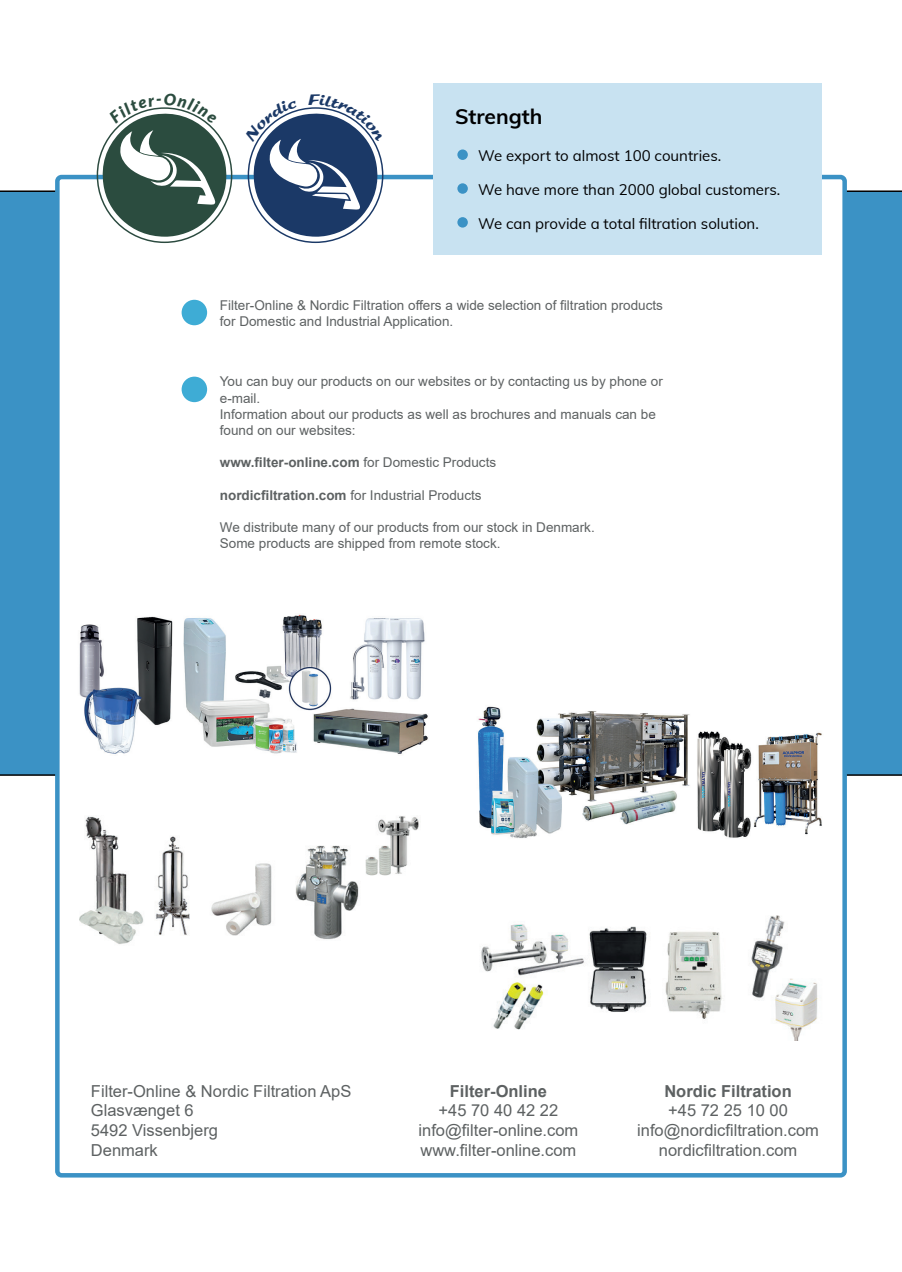
<style>
.page{position:relative;width:902px;height:1272px;background:#fff}
.page>*{position:absolute;margin:0;border:0;box-sizing:border-box;transform-origin:0 0}
.t1{font:700 21px "Muli";color:#000001}
.t2{font:16.5px/19.8px "Arial";color:#5d6162;text-align:center}
.t3{font:700 16.5px "Arial";color:#5d6162}
.t4{font:15px "Muli";color:#000001}
.t5{font:13.5px/16.2px "Arial";color:#5d6162}
.t6{font:700 13.5px "Arial";color:#5d6162}
.s1{font-weight:400}
.s2{font-weight:700}
</style>
<div class="page">
<div style="left:0;top:190px;width:902px;height:586px;background:#3b92c5"></div>
<div style="left:57px;top:177px;width:788px;height:998px;background:#fff;border-radius:4px"></div>
<div style="left:182px;top:300px;width:25px;height:25px;background:#3eacd5;border-radius:50%"></div>
<div style="left:182px;top:377px;width:25px;height:25px;background:#3eacd5;border-radius:50%"></div>
<div style="left:434px;top:83px;width:388px;height:171px;background:#c8e2f1"></div>
<div style="left:457px;top:149px;width:11px;height:11px;background:#3b92c5;border-radius:50%"></div>
<div style="left:457px;top:183px;width:11px;height:11px;background:#3b92c5;border-radius:50%"></div>
<div style="left:457px;top:217px;width:11px;height:11px;background:#3b92c5;border-radius:50%"></div>
<img style="left:478px;top:706px;width:344px;height:132px">
<img style="left:481px;top:915px;width:337px;height:126px">
<img style="left:79px;top:614px;width:349px;height:140px">
<img style="left:79px;top:816px;width:340px;height:128px">
<div style="left:366px;top:890px;width:65px;height:65px;background:#fff"></div>
<svg style="left:101px;top:107px;width:128px;height:130px"></svg>
<svg style="left:245px;top:107px;width:138px;height:130px"></svg>
<h1 class="t1" style="left:455px;top:101px;width:89px">Strength</h1>
<p class="t4" style="left:478px;top:145px;width:244px">We export to almost 100 countries.</p>
<p class="t4" style="left:478px;top:178px;width:303px">We have more than 2000 global customers.</p>
<p class="t4" style="left:478px;top:212px;width:282px">We can provide a total filtration solution.</p>
<p class="t5" style="left:220px;top:297px;width:445px">Filter-Online &amp; Nordic Filtration offers a wide selection of filtration products for Domestic and Industrial Application.</p>
<p class="t5" style="left:220px;top:373px;width:444px">You can buy our products on our websites or by contacting us by phone or e-mail.<br>Information about our products as well as brochures and manuals can be found on our websites:</p>
<p class="t6" style="left:220px;top:453px;width:278px">www.filter-online.com <span class="s1">for Domestic Products</span></p>
<p class="t5" style="left:220px;top:487px;width:263px"><span class="s2">nordicfiltration.com</span> for Industrial Products</p>
<p class="t5" style="left:220px;top:519px;width:376px">We distribute many of our products from our stock in Denmark.<br>Some products are shipped from remote stock.</p>
<p class="t2" style="left:91px;top:1081px;width:262px;text-align:left">Filter-Online &amp; Nordic Filtration ApS<br>Glasvænget 6<br>5492 Vissenbjerg<br>Denmark</p>
<p class="t3" style="left:664px;top:1079px;width:129px">Nordic Filtration</p>
<p class="t3" style="left:450px;top:1079px;width:99px">Filter-Online</p>
<p class="t2" style="left:418px;top:1101px;width:161px">+45 70 40 42 22 info@filter-online.com www.filter-online.com</p>
<p class="t2" style="left:637px;top:1101px;width:183px">+45 72 25 10 00 info@nordicfiltration.com nordicfiltration.com</p>
</div>
